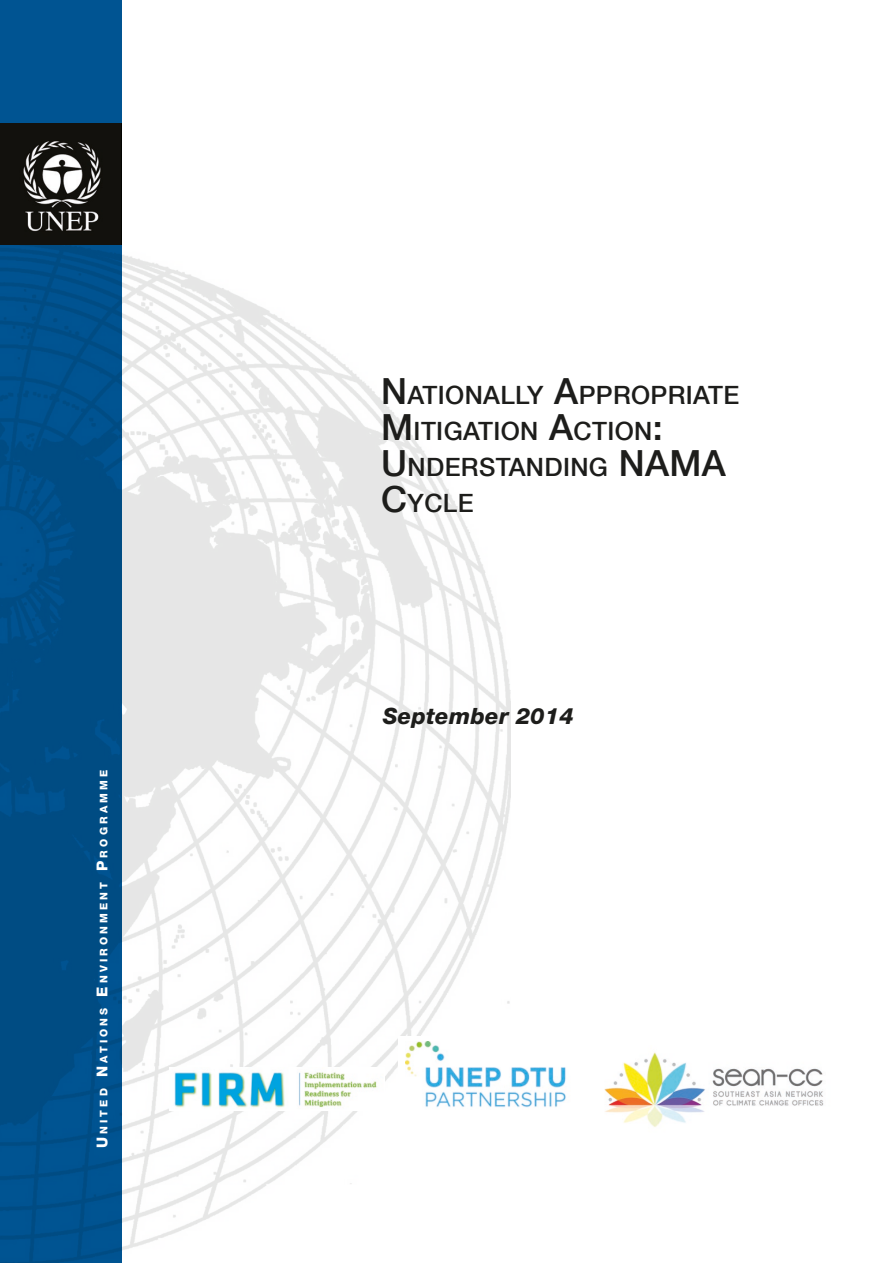
<style>
.page{position:relative;width:893px;height:1263px;background:#fff}
.page>*{position:absolute;margin:0;border:0;box-sizing:border-box;transform-origin:0 0}
.t1{font:500 25.2px/36px "Helvetica Neue";letter-spacing:.015em;color:#1d1d1b}
.t2{font:italic 800 22.5px "Helvetica Neue LT Std";letter-spacing:.01em;color:#1d1d1b}
.t3{font:800 10.5px "Helvetica Neue";letter-spacing:.3em;color:#fff}
.s1{font-size:15px}
.s2{font-size:36px}
</style>
<div class="page">
<div style="left:0;top:0;width:121px;height:1263px;background:#005492"></div>
<img style="left:0;top:244px;width:510px;height:1019px">
<img style="left:0;top:124px;width:121px;height:120px">
<div style="left:398px;top:1036px;width:186px;height:84px;background:#fff"></div>
<img style="left:406px;top:1042px;width:160px;height:66px">
<img style="left:604px;top:1052px;width:220px;height:75px">
<img style="left:169px;top:1067px;width:216px;height:44px">
<p class="t3" style="left:98px;top:1148px;width:380px;rotate:-90deg"><span class="s1">U</span>nited <span class="s1">N</span> ations <span class="s1">E</span> nvironment <span class="s1">P</span>rogramme</p>
<p class="t1" style="left:381px;top:377px;width:359px"><span class="s2">N</span>ATIONALLY <span class="s2">A</span>PPROPRIATE<br><span class="s2">M</span>ITIGATION <span class="s2">A</span>CTION<span class="s2">:<br>U</span>NDERSTANDING <span class="s2">NAMA<br>C</span>YCLE</p>
<p class="t2" style="left:383px;top:703px;width:192px">September 2014</p>
</div>
